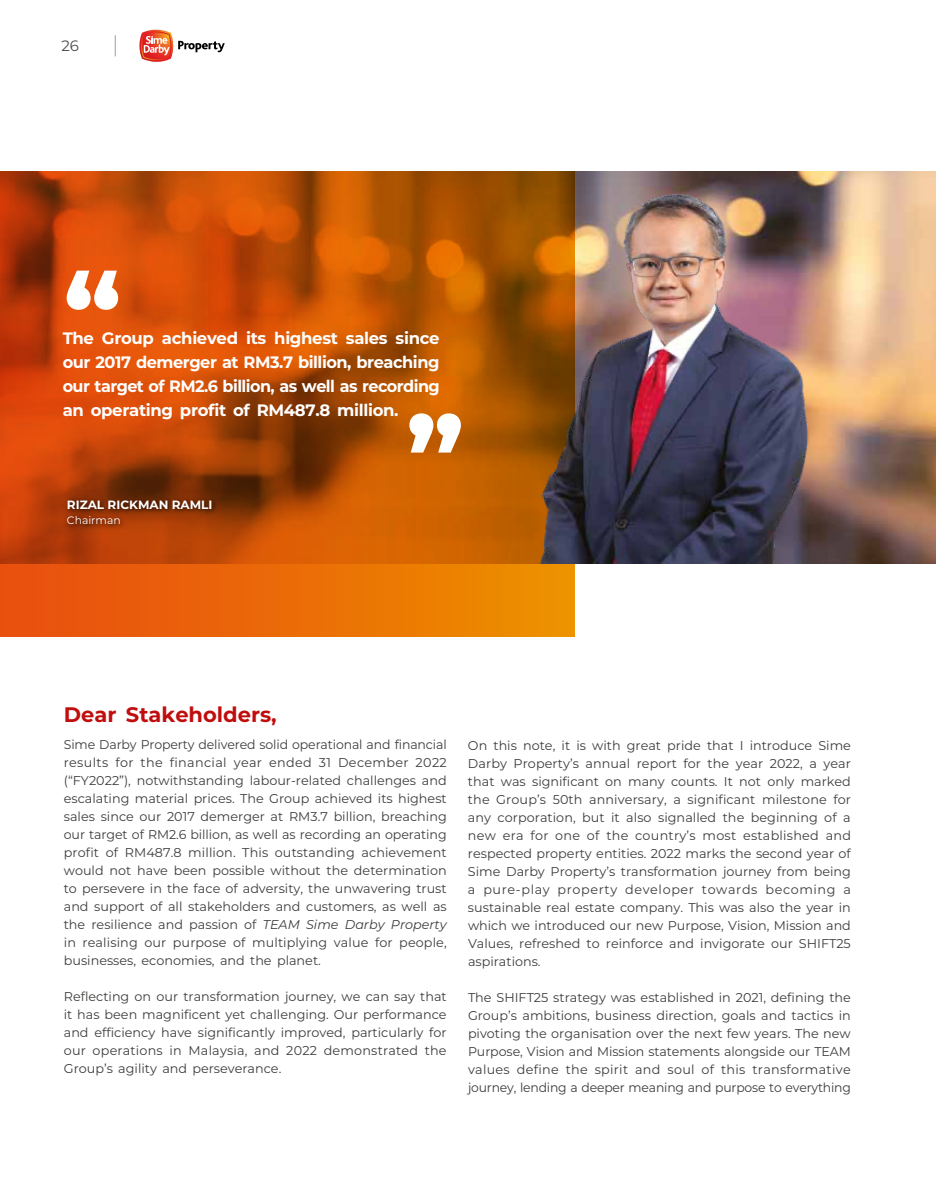
<style>
.page{position:relative;width:936px;height:1191px;background:#fff}
.page>*{position:absolute;margin:0;border:0;box-sizing:border-box;transform-origin:0 0}
.t1{font:800 105px "Montserrat";color:#fff}
.t2{font:700 21px "Montserrat";color:#c00d0e}
.t3{font:700 16.5px/24px "Montserrat";letter-spacing:-.02em;color:#fff;text-align:justify}
.t4{font:15px "Montserrat";color:#4a4a49}
.t5{font:12.75px/18px "Montserrat";color:#3c3c3b;text-align:justify}
.t6{font:700 12px "Montserrat";color:#fff}
.t7{font:10.8px "Montserrat";color:#fff}
.s1{font-style:italic}
</style>
<div class="page">
<div style="left:0;top:171px;width:574px;height:465px;background:linear-gradient(to right,#e84b0f,#eb8f00)"></div>
<img style="left:0;top:171px;width:935px;height:392px">
<img style="left:438px;top:171px;width:421px;height:392px">
<div style="left:65px;top:497px;width:152px;height:33px;background:#000;opacity:.75"></div>
<svg style="left:115px;top:35px;width:1px;height:21px"></svg>
<svg style="left:178px;top:41px;width:47px;height:11px"></svg>
<img style="left:139px;top:30px;width:34px;height:32px">
<img style="left:141px;top:31px;width:30px;height:30px">
<svg style="left:144px;top:36px;width:26px;height:19px"></svg>
<p class="t4" style="left:61px;top:35px;width:19px">26</p>
<h1 class="t1" style="left:64px;top:234px;width:59px">“</h1>
<p class="t3" style="left:63px;top:325px;width:378px">The Group achieved its highest sales since our 2017 demerger at RM3.7 billion, breaching our target of RM2.6 billion, as well as recording an operating profit of RM487.8 million.</p>
<h1 class="t1" style="left:463px;top:489px;width:59px;rotate:-180deg">“</h1>
<p class="t6" style="left:67px;top:495px;width:147px">RIZAL RICKMAN RAMLI</p>
<p class="t7" style="left:67px;top:513px;width:55px">Chairman</p>
<h2 class="t2" style="left:64px;top:699px;width:214px">Dear Stakeholders,</h2>
<p class="t5" style="left:64px;top:734px;width:384px">Sime Darby Property delivered solid operational and financial results for the financial year ended 31 December 2022 (“FY2022”), notwithstanding labour-related challenges and escalating material prices. The Group achieved its highest sales since our 2017 demerger at RM3.7 billion, breaching our target of RM2.6 billion, as well as recording an operating profit of RM487.8 million. This outstanding achievement would not have been possible without the determination to persevere in the face of adversity, the unwavering trust and support of all stakeholders and customers, as well as the resilience and passion of <span class="s1">TEAM Sime Darby Property </span>in realising our purpose of multiplying value for people, businesses, economies, and the planet.</p>
<p class="t5" style="left:64px;top:986px;width:384px">Reflecting on our transformation journey, we can say that it has been magnificent yet challenging. Our performance and efficiency have significantly improved, particularly for our operations in Malaysia, and 2022 demonstrated the Group’s agility and perseverance.</p>
<p class="t5" style="left:468px;top:736px;width:384px">On this note, it is with great pride that I introduce Sime Darby Property’s annual report for the year 2022, a year that was significant on many counts. It not only marked the Group’s 50th anniversary, a significant milestone for any corporation, but it also signalled the beginning of a new era for one of the country’s most established and respected property entities. 2022 marks the second year of Sime Darby Property’s transformation journey from being a pure-play property developer towards becoming a sustainable real estate company. This was also the year in which we introduced our new Purpose, Vision, Mission and Values, refreshed to reinforce and invigorate our SHIFT25 aspirations.</p>
<p class="t5" style="left:468px;top:988px;width:384px">The SHIFT25 strategy was established in 2021, defining the Group’s ambitions, business direction, goals and tactics in pivoting the organisation over the next few years. The new Purpose, Vision and Mission statements alongside our TEAM values define the spirit and soul of this transformative journey, lending a deeper meaning and purpose to everything</p>
</div>
